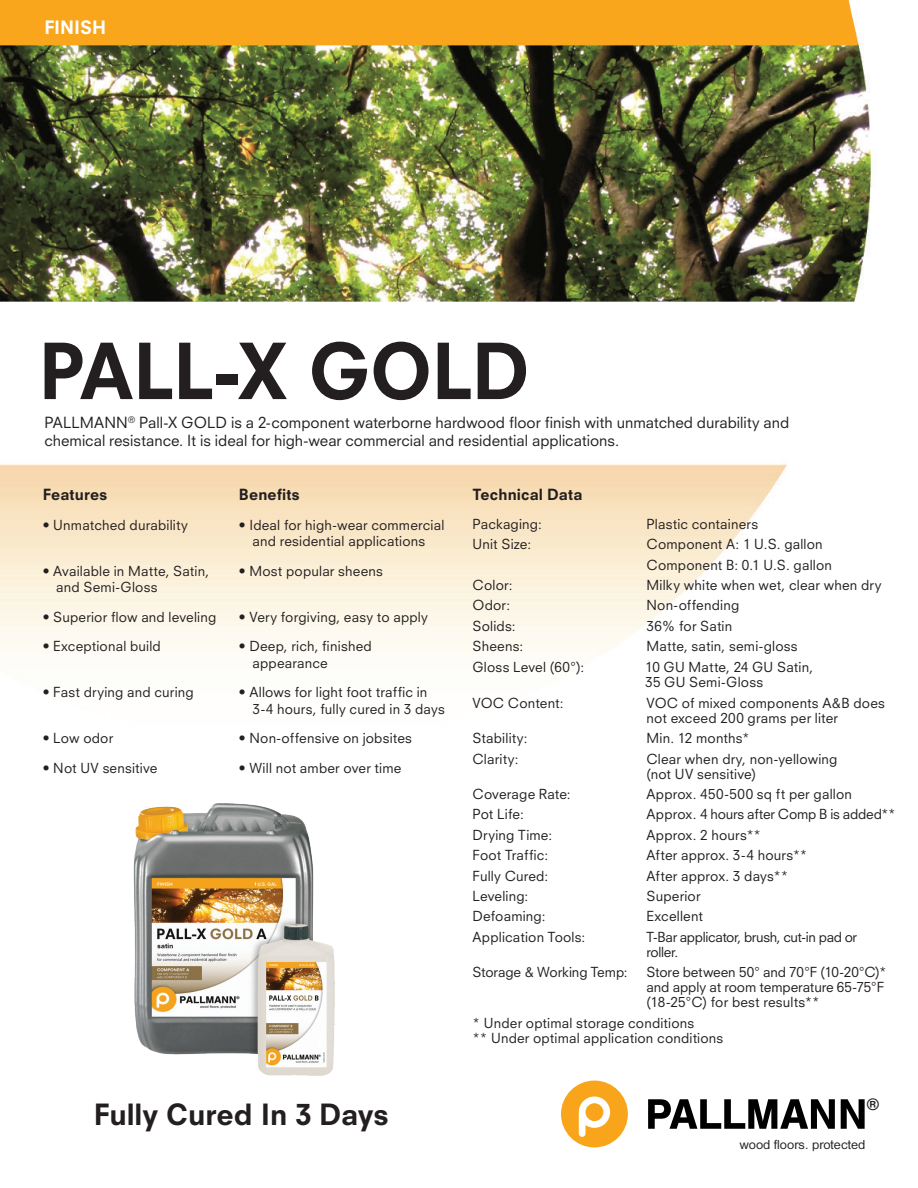
<style>
.page{position:relative;width:918px;height:1188px;background:#fff}
.page>*{position:absolute;margin:0;border:0;box-sizing:border-box;transform-origin:0 0}
.t1{font:800 75px "Neuzeit SLT Std";letter-spacing:-.02em;color:#231f20}
.t2{font:800 28.5px "Neuzeit SLT Std";letter-spacing:-.005em;color:#231f20}
.t3{font:800 18px "Neuzeit SLT Std";letter-spacing:-.005em;color:#fff}
.t4{font:700 17.1px "Nimbus San D";color:#231f20}
.t5{font:15px/18px "Neuzeit SLT Std";color:#231f20}
.Pallmann_Main_Text{font:800 15px "Neuzeit SLT Std";letter-spacing:.005em;color:#231f20}
.Pallmann_Directions{font:13.5px/15px "Neuzeit SLT Std";letter-spacing:.015em;color:#231f20}
.Pallmann_Bullets{font:13.5px/16.2px "Neuzeit SLT Std";letter-spacing:.015em;color:#231f20}
.Pallmann_Tech_Data{font:13.5px/15px "Neuzeit SLT Std";letter-spacing:.01em;color:#231f20}
.Pallmann_Directions-2{font:13.5px/15px "Neuzeit SLT Std";letter-spacing:-.025em;color:#231f20}
.Pallmann_Directions-3{font:13.5px "Neuzeit SLT Std";letter-spacing:-.015em;color:#231f20}
.t6{font:13.5px "Nimbus San D";color:#231f20}
</style>
<div class="page">
<img style="left:0;top:36px;width:871px;height:1112px">
<div style="left:0;top:0;width:858px;height:45px;background:#f9a61c"></div>
<div style="left:561px;top:1081px;width:67px;height:66px;background:#f9a51b;border-radius:50%"></div>
<svg style="left:579px;top:1097px;width:31px;height:40px"></svg>
<svg style="left:648px;top:1099px;width:187px;height:30px"></svg>
<svg style="left:841px;top:1099px;width:24px;height:30px"></svg>
<img style="left:125px;top:800px;width:219px;height:284px">
<p class="t3" style="left:44px;top:16px;width:63px">FINISH</p>
<p class="t1" style="left:38px;top:326px;width:493px">PALL-X GOLD</p>
<p class="t5" style="left:44px;top:414px;width:746px">PALLMANN<sup>®</sup> Pall-X GOLD is a 2-component waterborne hardwood floor finish with unmatched durability and chemical resistance. It is ideal for high-wear commercial and residential applications.</p>
<p class="Pallmann_Main_Text" style="left:473px;top:486px;width:111px">Technical Data</p>
<p class="Pallmann_Directions" style="left:473px;top:516px;width:71px">Packaging:</p>
<p class="Pallmann_Directions" style="left:647px;top:516px;width:113px">Plastic containers</p>
<p class="Pallmann_Directions" style="left:473px;top:537px;width:60px">Unit Size:</p>
<p class="Pallmann_Directions" style="left:647px;top:537px;width:178px">Component A: 1 U.S. gallon</p>
<p class="Pallmann_Directions" style="left:647px;top:557px;width:187px">Component B: 0.1 U.S. gallon</p>
<p class="Pallmann_Directions" style="left:473px;top:577px;width:42px">Color:</p>
<p class="Pallmann_Directions" style="left:647px;top:577px;width:237px">Milky white when wet, clear when dry</p>
<p class="Pallmann_Directions" style="left:473px;top:598px;width:39px">Odor:</p>
<p class="Pallmann_Directions" style="left:647px;top:598px;width:94px">Non-offending</p>
<p class="Pallmann_Directions" style="left:473px;top:618px;width:45px">Solids:</p>
<p class="Pallmann_Directions" style="left:647px;top:618px;width:87px">36% for Satin</p>
<p class="Pallmann_Directions" style="left:473px;top:639px;width:52px">Sheens:</p>
<p class="Pallmann_Directions" style="left:647px;top:639px;width:153px">Matte, satin, semi-gloss</p>
<p class="Pallmann_Directions" style="left:473px;top:659px;width:113px">Gloss Level (60°):</p>
<p class="Pallmann_Directions" style="left:645px;top:659px;width:170px">10 GU Matte, 24 GU Satin,</p>
<p class="Pallmann_Directions" style="left:645px;top:675px;width:119px">35 GU Semi-Gloss</p>
<p class="Pallmann_Directions" style="left:473px;top:695px;width:93px">VOC Content:</p>
<p class="Pallmann_Directions" style="left:647px;top:695px;width:240px">VOC of mixed components A&amp;B does not exceed 200 grams per liter</p>
<p class="Pallmann_Directions" style="left:473px;top:731px;width:57px">Stability:</p>
<p class="Pallmann_Directions" style="left:647px;top:731px;width:105px">Min. 12 months*</p>
<p class="Pallmann_Directions" style="left:473px;top:751px;width:47px">Clarity:</p>
<p class="Pallmann_Directions" style="left:647px;top:751px;width:193px">Clear when dry, non-yellowing (not UV sensitive)</p>
<p class="Pallmann_Directions" style="left:473px;top:786px;width:100px">Coverage Rate:</p>
<p class="Pallmann_Directions" style="left:647px;top:786px;width:207px">Approx. 450-500 sq ft per gallon</p>
<p class="Pallmann_Directions" style="left:473px;top:807px;width:53px">Pot Life:</p>
<p class="Pallmann_Directions-3" style="left:647px;top:806px;width:251px">Approx. 4 hours after Comp B is added**</p>
<p class="Pallmann_Directions" style="left:473px;top:827px;width:81px">Drying Time:</p>
<p class="Pallmann_Directions" style="left:647px;top:827px;width:116px">Approx. 2 hours**</p>
<p class="Pallmann_Directions" style="left:473px;top:848px;width:77px">Foot Traffic:</p>
<p class="Pallmann_Directions" style="left:647px;top:848px;width:162px">After approx. 3-4 hours**</p>
<p class="Pallmann_Directions" style="left:473px;top:868px;width:77px">Fully Cured:</p>
<p class="Pallmann_Directions" style="left:647px;top:868px;width:143px">After approx. 3 days**</p>
<p class="Pallmann_Directions" style="left:473px;top:888px;width:57px">Leveling:</p>
<p class="Pallmann_Directions" style="left:647px;top:888px;width:56px">Superior</p>
<p class="Pallmann_Directions" style="left:473px;top:909px;width:75px">Defoaming:</p>
<p class="Pallmann_Directions" style="left:647px;top:909px;width:58px">Excellent</p>
<p class="Pallmann_Directions" style="left:473px;top:929px;width:114px">Application Tools:</p>
<p class="Pallmann_Directions-2" style="left:647px;top:929px;width:212px">T-Bar applicator, brush, cut-in pad or roller.</p>
<p class="Pallmann_Tech_Data" style="left:473px;top:965px;width:157px">Storage &amp; Working Temp:</p>
<p class="Pallmann_Tech_Data" style="left:647px;top:965px;width:242px">Store between 50° and 70°F (10-20°C)* and apply at room temperature 65-75°F (18-25°C) for best results**</p>
<p class="Pallmann_Tech_Data" style="left:473px;top:1015px;width:223px">* Under optimal storage conditions</p>
<p class="Pallmann_Tech_Data" style="left:473px;top:1030px;width:252px">** Under optimal application conditions</p>
<p class="Pallmann_Main_Text" style="left:239px;top:486px;width:62px">Benefits</p>
<p class="Pallmann_Bullets" style="left:239px;top:517px;width:207px;text-align:center">• Ideal for high-wear commercial and residential applications</p>
<p class="Pallmann_Bullets" style="left:239px;top:563px;width:146px">• Most popular sheens</p>
<p class="Pallmann_Bullets" style="left:239px;top:609px;width:190px">• Very forgiving, easy to apply</p>
<p class="Pallmann_Bullets" style="left:252px;top:638px;width:121px;text-indent:-14px">• Deep, rich, finished appearance</p>
<p class="Pallmann_Bullets" style="left:252px;top:684px;width:194px;text-indent:-14px">• Allows for light foot traffic in<br>3-4 hours, fully cured in 3 days</p>
<p class="Pallmann_Bullets" style="left:239px;top:730px;width:174px">• Non-offensive on jobsites</p>
<p class="Pallmann_Bullets" style="left:239px;top:760px;width:164px">• Will not amber over time</p>
<p class="Pallmann_Main_Text" style="left:43px;top:486px;width:66px">Features</p>
<p class="Pallmann_Bullets" style="left:43px;top:517px;width:147px">• Unmatched durability</p>
<p class="Pallmann_Bullets" style="left:56px;top:563px;width:154px;text-indent:-14px">• Available in Matte, Satin, and Semi-Gloss</p>
<p class="Pallmann_Bullets" style="left:43px;top:609px;width:175px">• Superior flow and leveling</p>
<p class="Pallmann_Bullets" style="left:43px;top:638px;width:120px">• Exceptional build</p>
<p class="Pallmann_Bullets" style="left:43px;top:684px;width:153px">• Fast drying and curing</p>
<p class="Pallmann_Bullets" style="left:43px;top:730px;width:72px">• Low odor</p>
<p class="Pallmann_Bullets" style="left:43px;top:760px;width:116px">• Not UV sensitive</p>
<p class="t2" style="left:94px;top:1097px;width:297px">Fully Cured In 3 Days</p>
<p class="t4" style="left:866px;top:1094px;width:15px">®</p>
<p class="t6" style="left:740px;top:1137px;width:127px">wood floors. protected</p>
</div>
